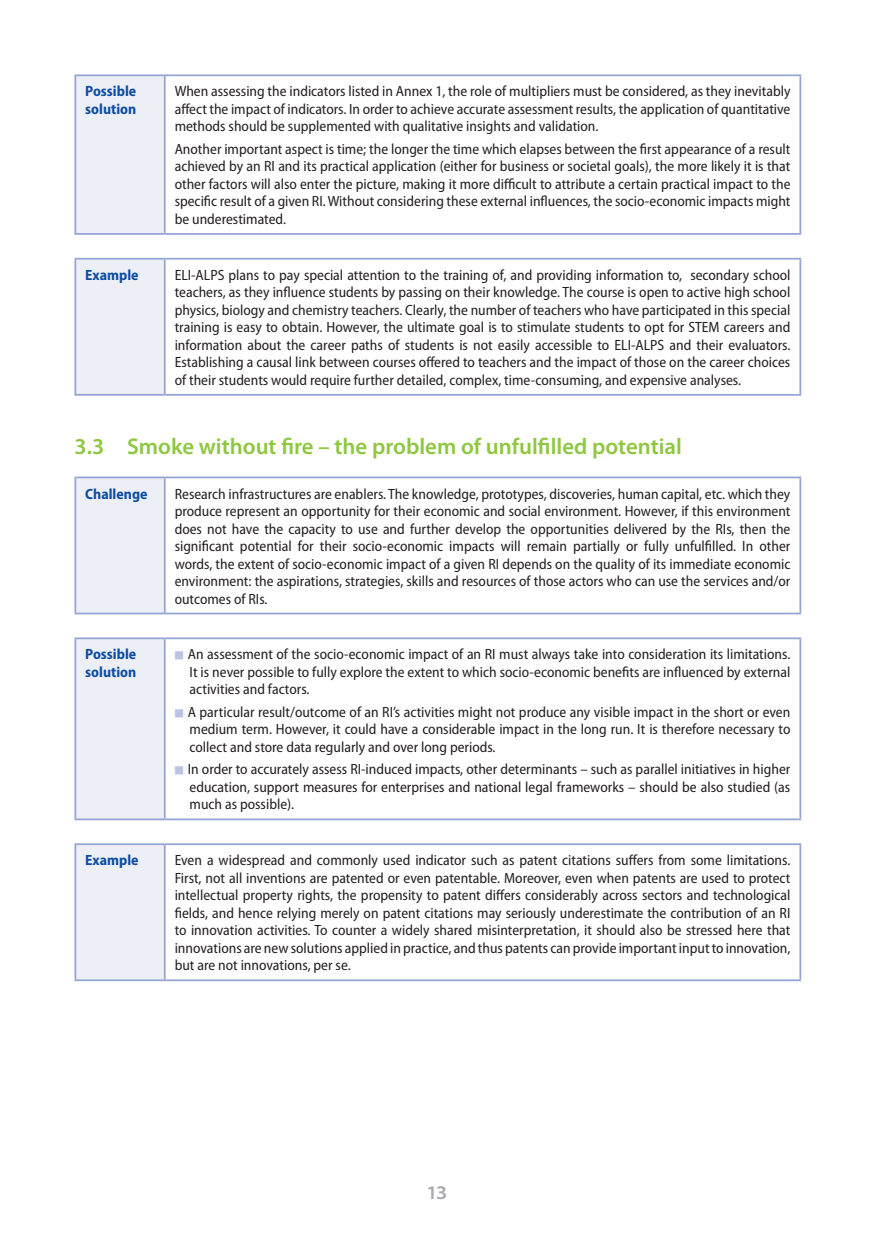
<style>
.page{position:relative;width:874px;height:1241px;background:#fff}
.page>*{position:absolute;margin:0;border:0;box-sizing:border-box;transform-origin:0 0}
.EVAL-INNO_Heading_03{font:600 22.75px "Myriad Pro";color:#8ec740}
.t1{font:600 semi-expanded 19.25px "Myriad Pro";color:#a8a9ad}
.EVAL-INNO_Body_TABLE{font:semi-condensed 14.88px/17.5px "Myriad Pro";color:#231f20;text-align:justify}
.EVAL-INNO_Body_TABLE-2{font:700 semi-condensed 14.88px/17.5px "Myriad Pro";color:#0d4da1}
</style>
<div class="page">
<svg style="left:75px;top:76px;width:90px;height:318px;background:#edeff7"></svg>
<hr style="left:165px;top:74px;width:635px;height:2px;background:#94a4d3">
<hr style="left:165px;top:394px;width:635px;height:1px;background:#94a4d3">
<hr style="left:165px;top:233px;width:635px;height:2px;background:#94a4d3">
<hr style="left:165px;top:258px;width:635px;height:1px;background:#94a4d3">
<hr style="left:799px;top:76px;width:1px;height:157px;background:#94a4d3">
<hr style="left:799px;top:259px;width:1px;height:135px;background:#94a4d3">
<hr style="left:74px;top:74px;width:91px;height:2px;background:#94a4d3">
<hr style="left:74px;top:76px;width:2px;height:157px;background:#94a4d3">
<hr style="left:164px;top:76px;width:1px;height:157px;background:#94a4d3">
<hr style="left:74px;top:233px;width:91px;height:2px;background:#94a4d3">
<hr style="left:74px;top:258px;width:91px;height:1px;background:#94a4d3">
<hr style="left:74px;top:259px;width:2px;height:135px;background:#94a4d3">
<hr style="left:164px;top:259px;width:1px;height:135px;background:#94a4d3">
<hr style="left:74px;top:394px;width:91px;height:1px;background:#94a4d3">
<svg style="left:75px;top:478px;width:90px;height:501px;background:#edeff7"></svg>
<hr style="left:74px;top:476px;width:91px;height:2px;background:#94a4d3">
<hr style="left:74px;top:478px;width:2px;height:134px;background:#94a4d3">
<hr style="left:165px;top:476px;width:635px;height:2px;background:#94a4d3">
<hr style="left:164px;top:478px;width:1px;height:134px;background:#94a4d3">
<hr style="left:74px;top:612px;width:91px;height:2px;background:#94a4d3">
<hr style="left:165px;top:612px;width:635px;height:2px;background:#94a4d3">
<hr style="left:165px;top:637px;width:635px;height:2px;background:#94a4d3">
<hr style="left:74px;top:818px;width:91px;height:2px;background:#94a4d3">
<hr style="left:165px;top:818px;width:635px;height:2px;background:#94a4d3">
<hr style="left:165px;top:843px;width:635px;height:2px;background:#94a4d3">
<hr style="left:165px;top:979px;width:635px;height:2px;background:#94a4d3">
<hr style="left:799px;top:478px;width:1px;height:134px;background:#94a4d3">
<hr style="left:799px;top:639px;width:1px;height:179px;background:#94a4d3">
<hr style="left:799px;top:845px;width:1px;height:134px;background:#94a4d3">
<hr style="left:74px;top:637px;width:91px;height:2px;background:#94a4d3">
<hr style="left:74px;top:639px;width:2px;height:179px;background:#94a4d3">
<hr style="left:164px;top:639px;width:1px;height:179px;background:#94a4d3">
<hr style="left:74px;top:843px;width:91px;height:2px;background:#94a4d3">
<hr style="left:74px;top:845px;width:2px;height:134px;background:#94a4d3">
<hr style="left:164px;top:845px;width:1px;height:134px;background:#94a4d3">
<hr style="left:74px;top:979px;width:91px;height:2px;background:#94a4d3">
<p class="EVAL-INNO_Body_TABLE-2" style="left:85px;top:82px;width:52px">Possible solution</p>
<p class="EVAL-INNO_Body_TABLE" style="left:174px;top:82px;width:617px">When assessing the indicators listed in Annex 1, the role of multipliers must be considered, as they inevitably affect the impact of indicators. In order to achieve accurate assessment results, the application of quantitative methods should be supplemented with qualitative insights and validation.</p>
<p class="EVAL-INNO_Body_TABLE" style="left:174px;top:140px;width:617px">Another important aspect is time; the longer the time which elapses between the first appearance of a result achieved by an RI and its practical application (either for business or societal goals), the more likely it is that other factors will also enter the picture, making it more difficult to attribute a certain practical impact to the specific result of a given RI. Without considering these external influences, the socio-economic impacts might be underestimated.</p>
<p class="EVAL-INNO_Body_TABLE-2" style="left:85px;top:265px;width:55px">Example</p>
<p class="EVAL-INNO_Body_TABLE" style="left:174px;top:266px;width:617px">ELI-ALPS plans to pay special attention to the training of, and providing information to, secondary school teachers, as they influence students by passing on their knowledge. The course is open to active high school physics, biology and chemistry teachers. Clearly, the number of teachers who have participated in this special training is easy to obtain. However, the ultimate goal is to stimulate students to opt for STEM careers and information about the career paths of students is not easily accessible to ELI-ALPS and their evaluators.<br>Establishing a causal link between courses offered to teachers and the impact of those on the career choices of their students would require further detailed, complex, time-consuming, and expensive analyses.</p>
<p class="EVAL-INNO_Heading_03" style="left:74px;top:431px;width:608px">3.3 Smoke without fire – the problem of unfulfilled potential</p>
<p class="EVAL-INNO_Body_TABLE-2" style="left:85px;top:484px;width:64px">Challenge</p>
<p class="EVAL-INNO_Body_TABLE" style="left:174px;top:484px;width:617px">Research infrastructures are enablers. The knowledge, prototypes, discoveries, human capital, etc. which they produce represent an opportunity for their economic and social environment. However, if this environment does not have the capacity to use and further develop the opportunities delivered by the RIs, then the significant potential for their socio-economic impacts will remain partially or fully unfulfilled. In other words, the extent of socio-economic impact of a given RI depends on the quality of its immediate economic environment: the aspirations, strategies, skills and resources of those actors who can use the services and/or outcomes of RIs.</p>
<p class="EVAL-INNO_Body_TABLE-2" style="left:85px;top:645px;width:52px">Possible solution</p>
<p class="EVAL-INNO_Body_TABLE" style="left:188px;top:645px;width:604px">An assessment of the socio-economic impact of an RI must always take into consideration its limitations.<br>It is never possible to fully explore the extent to which socio-economic benefits are influenced by external activities and factors.</p>
<p class="EVAL-INNO_Body_TABLE" style="left:188px;top:703px;width:604px">A particular result/outcome of an RI’s activities might not produce any visible impact in the short or even medium term. However, it could have a considerable impact in the long run. It is therefore necessary to collect and store data regularly and over long periods.</p>
<p class="EVAL-INNO_Body_TABLE" style="left:188px;top:760px;width:603px">In order to accurately assess RI-induced impacts, other determinants – such as parallel initiatives in higher education, support measures for enterprises and national legal frameworks – should be also studied (as much as possible).</p>
<p class="EVAL-INNO_Body_TABLE-2" style="left:85px;top:851px;width:55px">Example</p>
<p class="EVAL-INNO_Body_TABLE" style="left:174px;top:851px;width:617px">Even a widespread and commonly used indicator such as patent citations suffers from some limitations.<br>First, not all inventions are patented or even patentable. Moreover, even when patents are used to protect intellectual property rights, the propensity to patent differs considerably across sectors and technological fields, and hence relying merely on patent citations may seriously underestimate the contribution of an RI to innovation activities. To counter a widely shared misinterpretation, it should also be stressed here that innovations are new solutions applied in practice, and thus patents can provide important input to innovation, but are not innovations, per se.</p>
<p class="t1" style="left:426px;top:1179px;width:22px">13</p>
</div>
